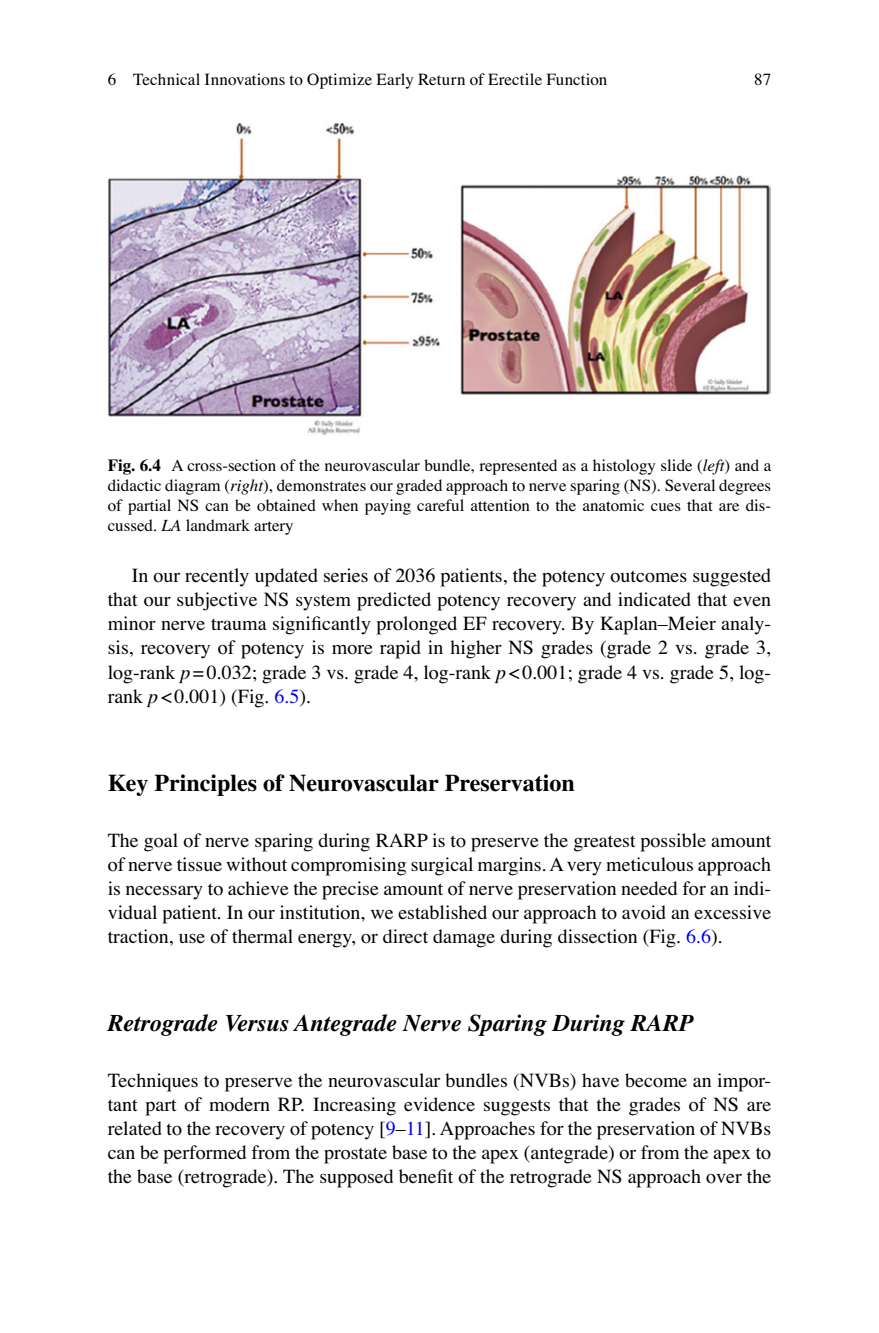
<style>
.page{position:relative;width:879px;height:1333px;background:#fff}
.page>*{position:absolute;margin:0;border:0;box-sizing:border-box;transform-origin:0 0}
.t1{font:italic 700 24px "Dkwjnk Times";color:#000}
.t2{font:700 24px "Gwqhvn Times";color:#000}
.t3{font:20px/24px "Qtthgq Times";color:#000;text-align:justify}
.t4{font:17px/20px "Qtthgq Times";color:#000;text-align:justify}
.s1{font-family:"Gwqhvn Times";font-weight:700}
.s2{font-family:"Wdhrft Times";font-style:italic}
.s3{color:#0000fa}
</style>
<div class="page">
<img style="left:108px;top:123px;width:663px;height:312px">
<p class="t4" style="left:108px;top:71px;width:501px">6 Technical Innovations to Optimize Early Return of Erectile Function</p>
<p class="t4" style="left:754px;top:71px;width:18px">87</p>
<p class="t4" style="left:108px;top:456px;width:665px"><span class="s1">Fig. 6.4</span> A cross-section of the neurovascular bundle, represented as a histology slide ( <span class="s2">left</span> ) and a didactic diagram ( <span class="s2">right</span> ), demonstrates our graded approach to nerve sparing (NS). Several degrees of partial NS can be obtained when paying careful attention to the anatomic cues that are dis&shy;cussed. <span class="s2">LA</span> landmark artery</p>
<p class="t3" style="left:108px;top:565px;width:665px;text-indent:24px">In our recently updated series of 2036 patients, the potency outcomes suggested that our subjective NS system predicted potency recovery and indicated that even minor nerve trauma significantly prolonged EF recovery. By Kaplan–Meier analy&shy;sis, recovery of potency is more rapid in higher NS grades (grade 2 vs. grade 3, log-rank <span class="s2">p</span> = 0.032; grade 3 vs. grade 4, log-rank <span class="s2">p</span> &lt; 0.001; grade 4 vs. grade 5, log&shy;rank <span class="s2">p</span> &lt; 0.001) (Fig. <span class="s3">6.5</span> ).</p>
<p class="t2" style="left:108px;top:773px;width:468px">Key Principles of Neurovascular Preservation</p>
<p class="t3" style="left:108px;top:829px;width:665px">The goal of nerve sparing during RARP is to preserve the greatest possible amount of nerve tissue without compromising surgical margins. A very meticulous approach is necessary to achieve the precise amount of nerve preservation needed for an indi&shy;vidual patient. In our institution, we established our approach to avoid an excessive traction, use of thermal energy, or direct damage during dissection (Fig. <span class="s3">6.6</span> ).</p>
<p class="t1" style="left:108px;top:1013px;width:587px">Retrograde Versus Antegrade Nerve Sparing During RARP</p>
<p class="t3" style="left:108px;top:1069px;width:665px">Techniques to preserve the neurovascular bundles (NVBs) have become an impor&shy;tant part of modern RP. Increasing evidence suggests that the grades of NS are related to the recovery of potency [ <span class="s3">9</span> – <span class="s3">11</span> ]. Approaches for the preservation of NVBs can be performed from the prostate base to the apex (antegrade) or from the apex to the base (retrograde). The supposed benefit of the retrograde NS approach over the</p>
</div>
